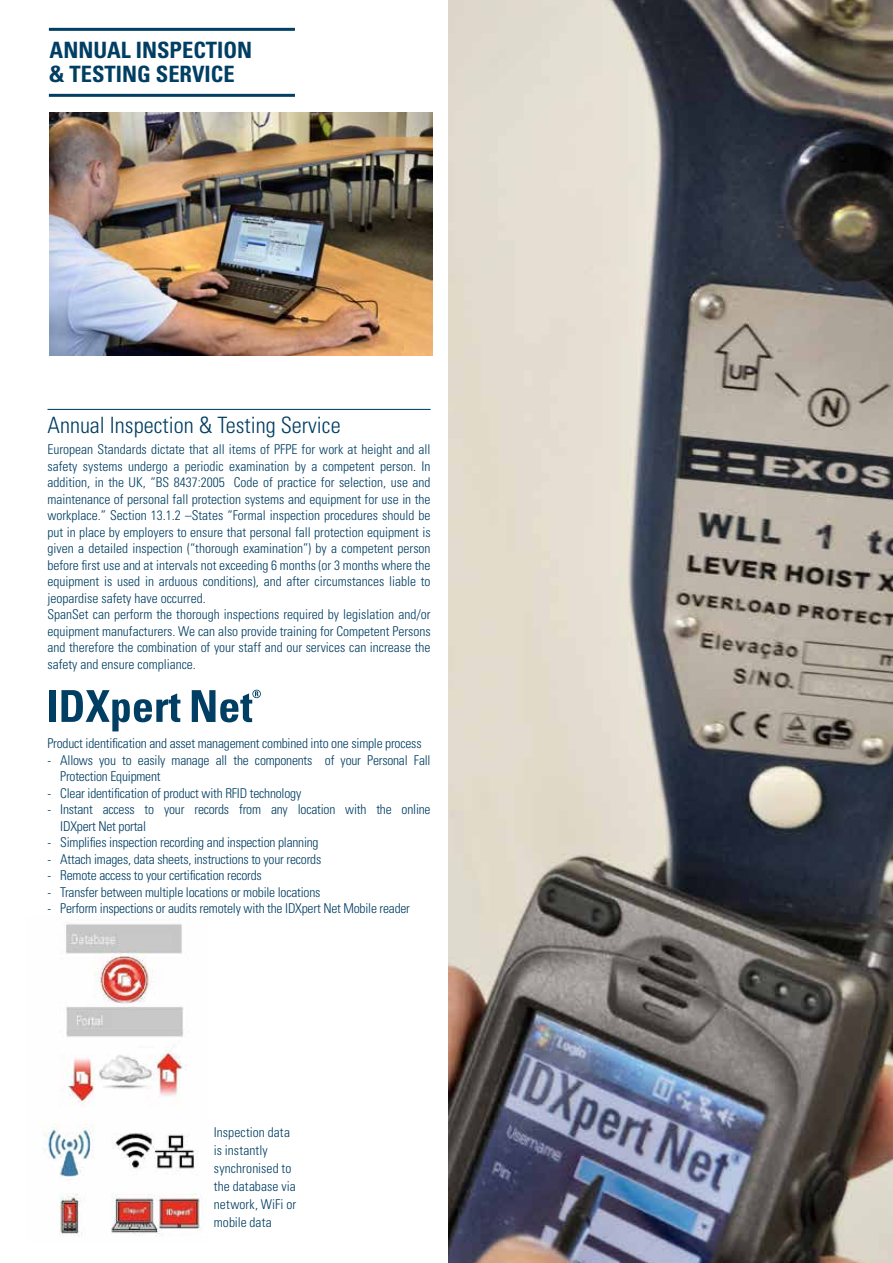
<style>
.page{position:relative;width:893px;height:1263px;background:#fff}
.page>*{position:absolute;margin:0;border:0;box-sizing:border-box;transform-origin:0 0}
.t1{font:700 condensed 22.5px/24px "Univers";color:#003e63}
.t2{font:300 condensed 22.5px "Univers";color:#003e63}
.t3{font:300 condensed 13.5px/16.5px "Univers";color:#003e63}
</style>
<div class="page">
<img style="left:448px;top:0;width:445px;height:1263px">
<hr style="left:49px;top:94px;width:246px;height:3px;background:#003e63">
<hr style="left:49px;top:28px;width:246px;height:3px;background:#003e63">
<hr style="left:48px;top:409px;width:383px;height:1px;background:#003e63">
<div style="left:49px;top:690px;width:7px;height:32px;background:#003e63"></div>
<svg style="left:61px;top:690px;width:119px;height:41px"></svg>
<svg style="left:192px;top:690px;width:69px;height:32px"></svg>
<img style="left:42px;top:924px;width:158px;height:313px">
<img style="left:50px;top:113px;width:383px;height:242px">
<h1 class="t1" style="left:50px;top:37px;width:204px">ANNUAL INSPECTION &amp; TESTING SERVICE</h1>
<h1 class="t2" style="left:48px;top:412px;width:295px">Annual Inspection &amp; Testing Service</h1>
<p class="t3" style="left:48px;top:441px;width:385px">European Standards dictate that all items of PFPE for work at height and all safety systems undergo a periodic examination by a competent person. In addition, in the UK, “BS 8437:2005 Code of practice for selection, use and maintenance of personal fall protection systems and equipment for use in the workplace.” Section 13.1.2 –States “Formal inspection procedures should be put in place by employers to ensure that personal fall protection equipment is given a detailed inspection (“thorough examination”) by a competent person before first use and at intervals not exceeding 6 months (or 3 months where the equipment is used in arduous conditions), and after circumstances liable to jeopardise safety have occurred.<br>SpanSet can perform the thorough inspections required by legislation and/or equipment manufacturers. We can also provide training for Competent Persons and therefore the combination of your staff and our services can increase the safety and ensure compliance.</p>
<p class="t3" style="left:48px;top:735px;width:376px">Product identification and asset management combined into one simple process</p>
<p class="t3" style="left:60px;top:752px;width:372px;text-indent:-13px">- Allows you to easily manage all the components of your Personal Fall<br>Protection Equipment</p>
<p class="t3" style="left:48px;top:785px;width:255px">- Clear identification of product with RFID technology</p>
<p class="t3" style="left:60px;top:801px;width:372px;text-indent:-13px">- Instant access to your records from any location with the online<br>IDXpert Net portal</p>
<p class="t3" style="left:48px;top:834px;width:273px">- Simplifies inspection recording and inspection planning</p>
<p class="t3" style="left:48px;top:851px;width:275px">- Attach images, data sheets, instructions to your records</p>
<p class="t3" style="left:48px;top:867px;width:216px">- Remote access to your certification records</p>
<p class="t3" style="left:48px;top:884px;width:274px">- Transfer between multiple locations or mobile locations</p>
<p class="t3" style="left:48px;top:900px;width:364px">- Perform inspections or audits remotely with the IDXpert Net Mobile reader</p>
<p class="t3" style="left:214px;top:1123px;width:84px;line-height:18px">Inspection data is instantly synchronised to the database via network, WiFi or mobile data</p>
</div>
